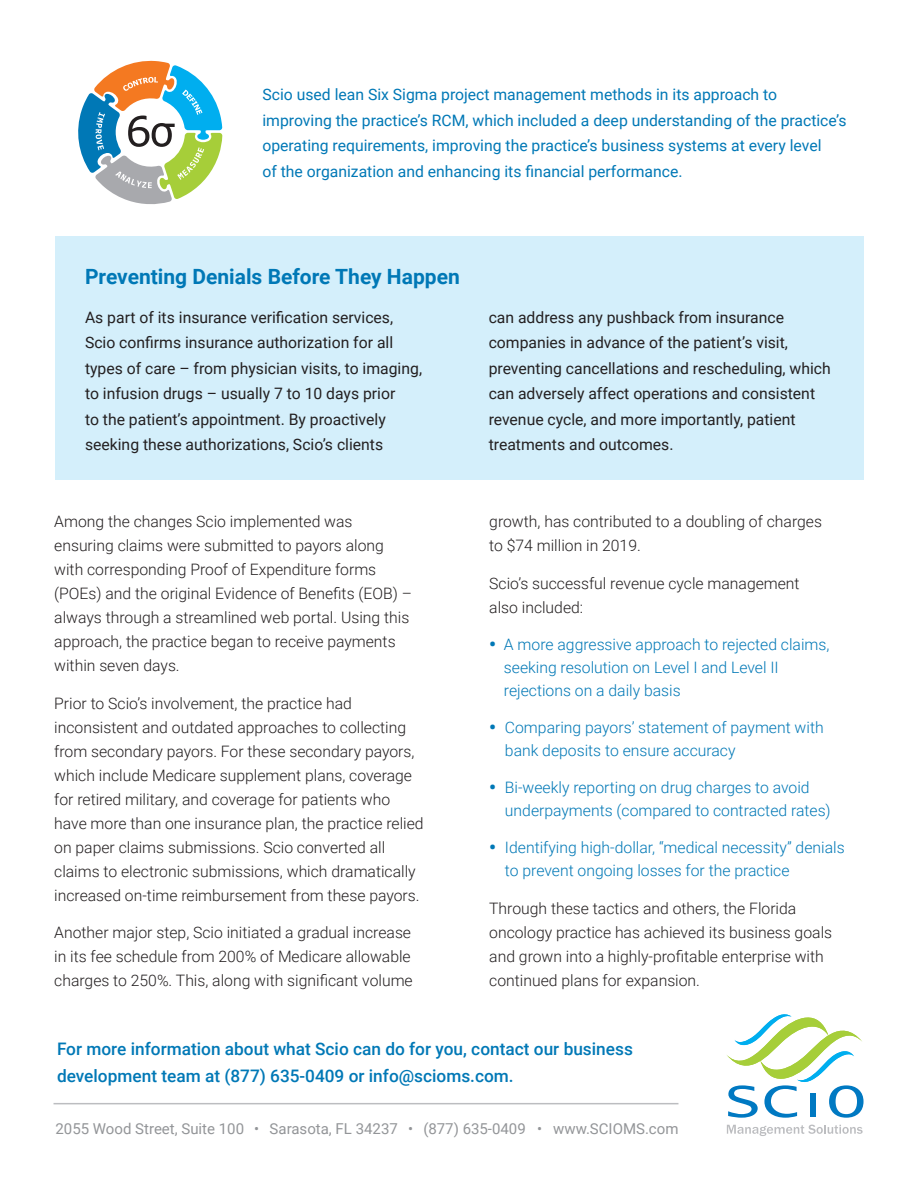
<style>
.page{position:relative;width:918px;height:1188px;background:#fff}
.page>*{position:absolute;margin:0;border:0;box-sizing:border-box;transform-origin:0 0}
.t1{font:700 21px "Roboto";color:#0078b6}
.t2{font:500 17.25px/27px "Roboto";color:#0078b6}
.t3{font:300 15.75px/24px "Roboto";color:#231f20}
.t4{font:15.75px/25.5px "Roboto";color:#231f20}
.t5{font:300 15.75px/23.2px "Roboto";color:#0078b6}
.t6{font:15.75px/25.5px "Roboto";color:#0078b6}
.t7{font:15px "Roboto";color:#939598}
.s1{font-weight:700;font-size:19.5px}
</style>
<div class="page">
<svg style="left:727px;top:1014px;width:137px;height:104px"></svg>
<svg style="left:727px;top:1125px;width:136px;height:11px"></svg>
<div style="left:810px;top:1094px;width:6px;height:23px;background:#0079c2"></div>
<hr style="left:54px;top:1103px;width:624px;height:1px;background:#bcbdc0">
<div style="left:56px;top:237px;width:808px;height:243px;background:#d4effb"></div>
<svg style="left:78px;top:60px;width:144px;height:144px"></svg>
<p class="t6" style="left:262px;top:81px;width:586px">Scio used lean Six Sigma project management methods in its approach to improving the practice’s RCM, which included a deep understanding of the practice’s operating requirements, improving the practice’s business systems at every level<br>of the organization and enhancing its financial performance.</p>
<h1 class="t1" style="left:85px;top:262px;width:376px">Preventing Denials Before They Happen</h1>
<p class="t4" style="left:85px;top:304px;width:339px">As part of its insurance verification services, Scio confirms insurance authorization for all types of care – from physician visits, to imaging, to infusion drugs – usually 7 to 10 days prior<br>to the patient’s appointment. By proactively seeking these authorizations, Scio’s clients</p>
<p class="t4" style="left:489px;top:304px;width:344px">can address any pushback from insurance companies in advance of the patient’s visit, preventing cancellations and rescheduling, which can adversely affect operations and consistent revenue cycle, and more importantly, patient treatments and outcomes.</p>
<p class="t3" style="left:54px;top:509px;width:359px">Among the changes Scio implemented was ensuring claims were submitted to payors along with corresponding Proof of Expenditure forms (POEs) and the original Evidence of Benefits (EOB) – always through a streamlined web portal. Using this approach, the practice began to receive payments within seven days.</p>
<p class="t3" style="left:54px;top:691px;width:371px">Prior to Scio’s involvement, the practice had inconsistent and outdated approaches to collecting from secondary payors. For these secondary payors, which include Medicare supplement plans, coverage for retired military, and coverage for patients who have more than one insurance plan, the practice relied on paper claims submissions. Scio converted all claims to electronic submissions, which dramatically increased on-time reimbursement from these payors.</p>
<p class="t3" style="left:54px;top:920px;width:360px">Another major step, Scio initiated a gradual increase in its fee schedule from 200% of Medicare allowable charges to 250%. This, along with significant volume</p>
<p class="t3" style="left:489px;top:509px;width:334px">growth, has contributed to a doubling of charges to $74 million in 2019.</p>
<p class="t3" style="left:489px;top:571px;width:312px">Scio’s successful revenue cycle management also included:</p>
<p class="t5" style="left:504px;top:632px;width:327px;text-indent:-15px"><span class="s1">•</span> A more aggressive approach to rejected claims, seeking resolution on Level I and Level II rejections on a daily basis</p>
<p class="t5" style="left:505px;top:715px;width:320px;text-indent:-16px"><span class="s1">•</span> Comparing payors’ statement of payment with bank deposits to ensure accuracy</p>
<p class="t5" style="left:505px;top:775px;width:327px;text-indent:-16px"><span class="s1">•</span> Bi-weekly reporting on drug charges to avoid underpayments (compared to contracted rates)</p>
<p class="t5" style="left:505px;top:835px;width:341px;text-indent:-16px"><span class="s1">•</span> Identifying high-dollar, “medical necessity” denials to prevent ongoing losses for the practice</p>
<p class="t3" style="left:489px;top:895px;width:344px">Through these tactics and others, the Florida oncology practice has achieved its business goals and grown into a highly-profitable enterprise with continued plans for expansion.</p>
<p class="t2" style="left:57px;top:1035px;width:577px">For more information about what Scio can do for you, contact our business development team at (877) 635-0409 or info@scioms.com.</p>
<p class="t7" style="left:56px;top:1119px;width:624px">2055 Wood Street, Suite 100 • Sarasota, FL 34237 • (877) 635-0409 • www.SCIOMS.com</p>
</div>
